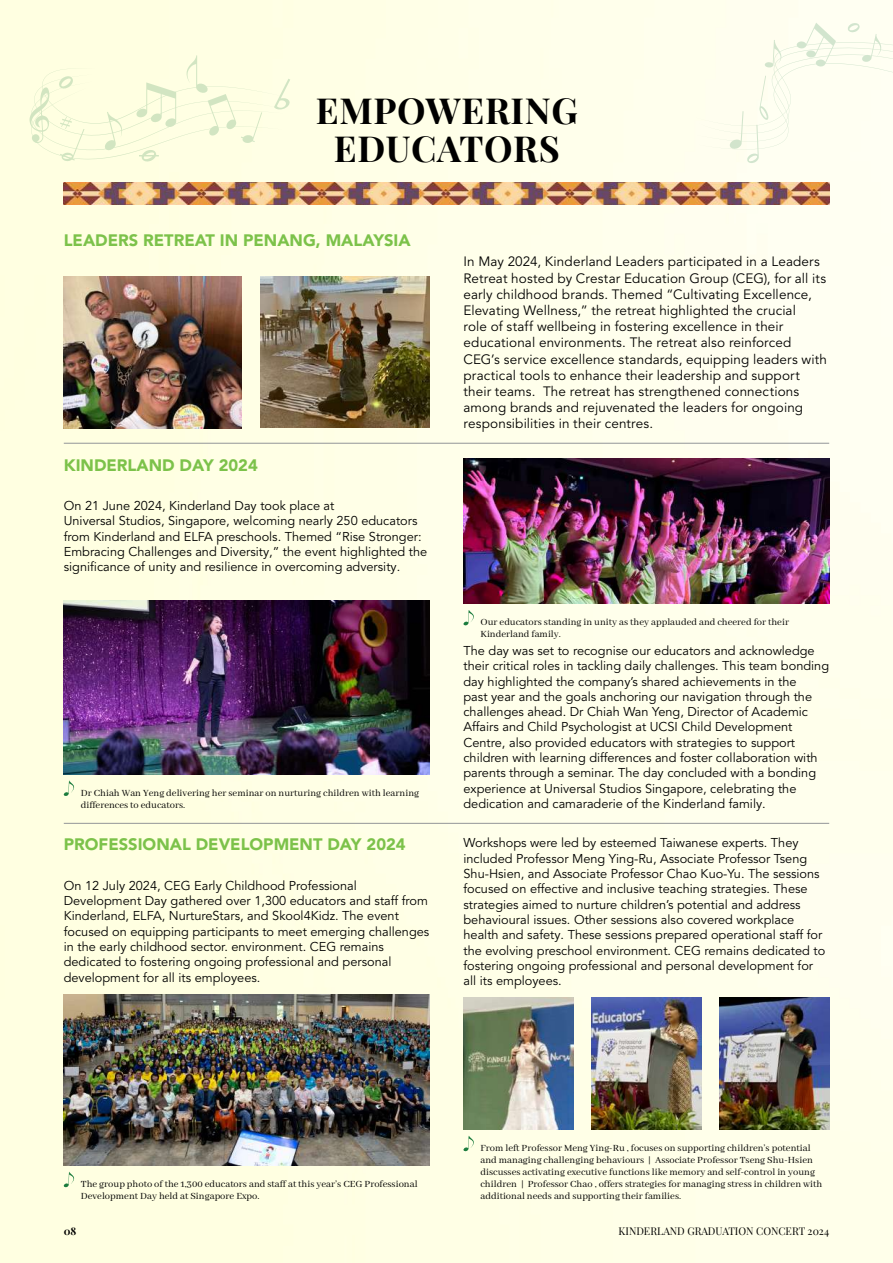
<style>
.page{position:relative;width:893px;height:1263px;background:#ffffe8}
.page>*{position:absolute;margin:0;border:0;box-sizing:border-box;transform-origin:0 0}
.t1{font:700 36px/37.5px "Playfair Display";letter-spacing:.02em;color:#000;text-align:center}
.t2{font:900 16.5px "Avenir LT Pro";color:#7cc24a}
.t3{font:13.5px/16.2px "Avenir LT Pro";letter-spacing:.01em;color:#000}
.t4{font:12.75px/15.3px "Avenir LT Pro";color:#000}
.t5{font:10.5px/12px "Abhaya Libre";color:#000}
.t6{font:10.5px "Playfair Display";color:#000}
.t7{font:700 10.5px "Playfair Display";color:#000}
</style>
<div class="page">
<svg style="left:30px;top:55px;width:260px;height:107px"></svg>
<svg style="left:693px;top:23px;width:200px;height:141px"></svg>
<img style="left:64px;top:183px;width:765px;height:21px">
<img style="left:64px;top:277px;width:178px;height:151px">
<img style="left:260px;top:276px;width:169px;height:152px">
<img style="left:64px;top:600px;width:365px;height:174px">
<img style="left:463px;top:998px;width:110px;height:132px">
<img style="left:591px;top:998px;width:110px;height:132px">
<img style="left:719px;top:998px;width:110px;height:132px">
<img style="left:463px;top:458px;width:366px;height:146px">
<img style="left:64px;top:994px;width:365px;height:172px">
<svg style="left:64px;top:781px;width:10px;height:15px"></svg>
<svg style="left:463px;top:1136px;width:11px;height:15px"></svg>
<hr style="left:64px;top:823px;width:765px;height:1px;background:#939598">
<hr style="left:64px;top:443px;width:765px;height:1px;background:#939598">
<svg style="left:64px;top:1172px;width:10px;height:15px"></svg>
<svg style="left:463px;top:610px;width:11px;height:16px"></svg>
<h1 class="t1" style="left:316px;top:89px;width:263px">EMPOWERING<br>EDUCATORS</h1>
<p class="t2" style="left:64px;top:231px;width:348px">LEADERS RETREAT IN PENANG, MALAYSIA</p>
<p class="t2" style="left:64px;top:455px;width:195px">KINDERLAND DAY 2024</p>
<p class="t4" style="left:64px;top:498px;width:365px">On 21 June 2024, Kinderland Day took place at<br>Universal Studios, Singapore, welcoming nearly 250 educators from Kinderland and ELFA preschools. Themed “Rise Stronger:<br>Embracing Challenges and Diversity,” the event highlighted the significance of unity and resilience in overcoming adversity.</p>
<p class="t5" style="left:81px;top:787px;width:340px">Dr Chiah Wan Yeng delivering her seminar on nurturing children with learning differences to educators.</p>
<p class="t2" style="left:64px;top:834px;width:343px">PROFESSIONAL DEVELOPMENT DAY 2024</p>
<p class="t4" style="left:64px;top:878px;width:367px">On 12 July 2024, CEG Early Childhood Professional Development Day gathered over 1,300 educators and staff from Kinderland, ELFA, NurtureStars, and Skool4Kidz. The event focused on equipping participants to meet emerging challenges in the early childhood sector. environment. CEG remains dedicated to fostering ongoing professional and personal development for all its employees.</p>
<p class="t3" style="left:463px;top:254px;width:365px">In May 2024, Kinderland Leaders participated in a Leaders Retreat hosted by Crestar Education Group (CEG), for all its early childhood brands. Themed “Cultivating Excellence, Elevating Wellness,” the retreat highlighted the crucial<br>role of staff wellbeing in fostering excellence in their educational environments. The retreat also reinforced CEG’s service excellence standards, equipping leaders with practical tools to enhance their leadership and support their teams. The retreat has strengthened connections among brands and rejuvenated the leaders for ongoing responsibilities in their centres.</p>
<p class="t5" style="left:480px;top:617px;width:310px">Our educators standing in unity as they applauded and cheered for their<br>Kinderland family.</p>
<p class="t4" style="left:463px;top:643px;width:367px">The day was set to recognise our educators and acknowledge their critical roles in tackling daily challenges. This team bonding day highlighted the company’s shared achievements in the<br>past year and the goals anchoring our navigation through the challenges ahead. Dr Chiah Wan Yeng, Director of Academic Affairs and Child Psychologist at UCSI Child Development Centre, also provided educators with strategies to support children with learning differences and foster collaboration with parents through a seminar. The day concluded with a bonding experience at Universal Studios Singapore, celebrating the dedication and camaraderie of the Kinderland family.</p>
<p class="t4" style="left:463px;top:836px;width:363px">Workshops were led by esteemed Taiwanese experts. They included Professor Meng Ying-Ru, Associate Professor Tseng Shu-Hsien, and Associate Professor Chao Kuo-Yu. The sessions focused on effective and inclusive teaching strategies. These strategies aimed to nurture children’s potential and address behavioural issues. Other sessions also covered workplace health and safety. These sessions prepared operational staff for the evolving preschool environment. CEG remains dedicated to fostering ongoing professional and personal development for all its employees.</p>
<p class="t5" style="left:81px;top:1178px;width:338px">The group photo of the 1,300 educators and staff at this year’s CEG Professional<br>Development Day held at Singapore Expo.</p>
<p class="t5" style="left:480px;top:1142px;width:343px">From left Professor Meng Ying-Ru , focuses on supporting children’s potential and managing challenging behaviours | Associate Professor Tseng Shu-Hsien discusses activating executive functions like memory and self-control in young children | Professor Chao , offers strategies for managing stress in children with additional needs and supporting their families.</p>
<p class="t7" style="left:64px;top:1223px;width:14px">08</p>
<p class="t6" style="left:619px;top:1223px;width:212px">KINDERLAND GRADUATION CONCERT 2024</p>
</div>
